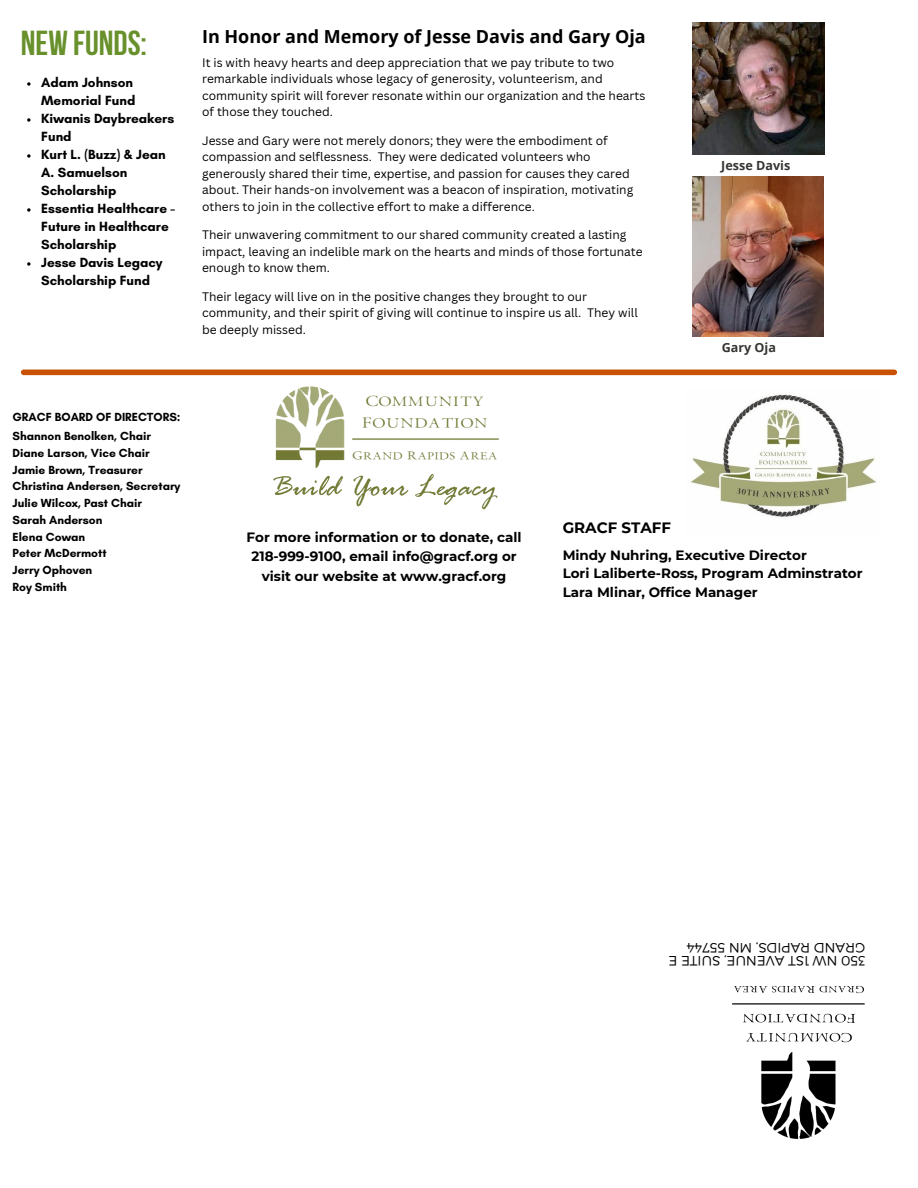
<style>
.page{position:relative;width:918px;height:1188px;background:#fff}
.page>*{position:absolute;margin:0;border:0;box-sizing:border-box;transform-origin:0 0}
.t1{font:700 34.65px "Bebas Neue";color:#68902b}
.t2{font:700 18px "Open Sans";color:#000}
.t3{font:700 15px "Montserrat";color:#000}
.t4{font:700 13.65px/18px "Glacial Indifference";color:#000}
.t5{font:300 13.65px/13.5px "Montserrat";color:#000}
.t6{font:700 13.5px/18.5px "Montserrat";color:#000}
.t7{font:700 12.6px "Open Sans";color:#363633}
.t8{font:12px/16.5px "Canva Sans";color:#000}
.t9{font:700 12px "Glacial Indifference";color:#000}
</style>
<div class="page">
<img style="left:732px;top:985px;width:133px;height:154px">
<div style="left:24px;top:370px;width:870px;height:5px;background:#c85103"></div>
<img style="left:273px;top:386px;width:226px;height:124px">
<img style="left:693px;top:23px;width:132px;height:131px">
<img style="left:693px;top:177px;width:130px;height:160px">
<img style="left:690px;top:394px;width:187px;height:123px">
<svg style="left:27px;top:82px;width:4px;height:4px"></svg>
<svg style="left:27px;top:118px;width:4px;height:4px"></svg>
<svg style="left:27px;top:154px;width:4px;height:4px"></svg>
<svg style="left:27px;top:208px;width:4px;height:4px"></svg>
<svg style="left:27px;top:262px;width:4px;height:4px"></svg>
<p class="t1" style="left:21px;top:29px;width:128px">NEW FUNDS:</p>
<p class="t4" style="left:41px;top:73px;width:96px">Adam Johnson<br>Memorial Fund</p>
<p class="t4" style="left:41px;top:109px;width:134px">Kiwanis Daybreakers<br>Fund</p>
<p class="t4" style="left:41px;top:145px;width:126px">Kurt L. (Buzz) &amp; Jean<br>A. Samuelson<br>Scholarship</p>
<p class="t4" style="left:41px;top:199px;width:135px">Essentia Healthcare -<br>Future in Healthcare<br>Scholarship</p>
<p class="t4" style="left:41px;top:253px;width:123px">Jesse Davis Legacy<br>Scholarship Fund</p>
<p class="t2" style="left:202px;top:24px;width:445px">In Honor and Memory of Jesse Davis and Gary Oja</p>
<h5 class="t8" style="left:202px;top:54px;width:445px">It is with heavy hearts and deep appreciation that we pay tribute to two remarkable individuals whose legacy of generosity, volunteerism, and community spirit will forever resonate within our organization and the hearts of those they touched.</h5>
<p class="t8" style="left:202px;top:132px;width:433px">Jesse and Gary were not merely donors; they were the embodiment of compassion and selflessness. They were dedicated volunteers who generously shared their time, expertise, and passion for causes they cared about. Their hands-on involvement was a beacon of inspiration, motivating others to join in the collective effort to make a difference.</p>
<h3 class="t8" style="left:202px;top:226px;width:442px">Their unwavering commitment to our shared community created a lasting impact, leaving an indelible mark on the hearts and minds of those fortunate enough to know them.</h3>
<h5 class="t8" style="left:202px;top:288px;width:437px">Their legacy will live on in the positive changes they brought to our community, and their spirit of giving will continue to inspire us all. They will be deeply missed.</h5>
<h4 class="t7" style="left:721px;top:156px;width:71px">Jesse Davis</h4>
<p class="t7" style="left:722px;top:339px;width:56px">Gary Oja</p>
<p class="t9" style="left:13px;top:410px;width:170px">GRACF BOARD OF DIRECTORS:</p>
<p class="t9" style="left:13px;top:429px;width:140px">Shannon Benolken, Chair</p>
<p class="t9" style="left:13px;top:446px;width:139px">Diane Larson, Vice Chair</p>
<p class="t9" style="left:13px;top:462px;width:132px">Jamie Brown, Treasurer</p>
<p class="t9" style="left:13px;top:479px;width:169px">Christina Andersen, Secretary</p>
<p class="t9" style="left:13px;top:496px;width:131px">Julie Wilcox, Past Chair</p>
<p class="t9" style="left:13px;top:513px;width:91px">Sarah Anderson</p>
<p class="t9" style="left:13px;top:529px;width:74px">Elena Cowan</p>
<p class="t9" style="left:13px;top:546px;width:95px">Peter McDermott</p>
<p class="t9" style="left:13px;top:563px;width:81px">Jerry Ophoven</p>
<p class="t9" style="left:13px;top:580px;width:56px">Roy Smith</p>
<p class="t6" style="left:247px;top:528px;width:277px;line-height:19.2px;text-align:center">For more information or to donate, call<br>218-999-9100, email info@gracf.org or visit our website at www.gracf.org</p>
<p class="t3" style="left:563px;top:518px;width:110px">GRACF STAFF</p>
<p class="t6" style="left:563px;top:546px;width:301px">Mindy Nuhring, Executive Director<br>Lori Laliberte-Ross, Program Adminstrator<br>Lara Mlinar, Office Manager</p>
<p class="t5" style="left:865px;top:969px;width:198px;rotate:-180deg">053 N W S1 T A V E N U E S, U ET I E<br>G R A N D R A P DI S M, N 44755</p>
</div>
